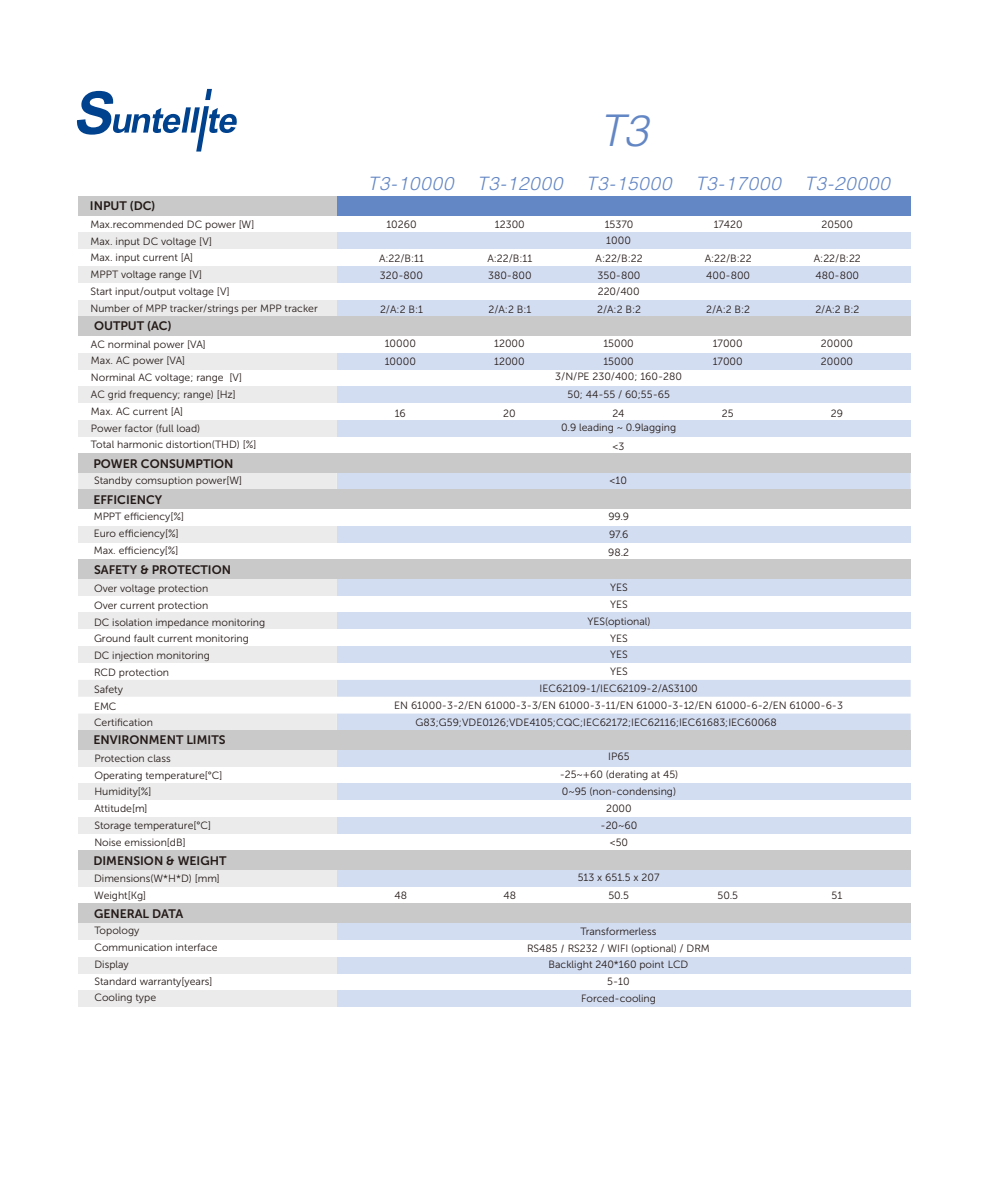
<style>
.page{position:relative;width:993px;height:1191px;background:#fff}
.page>*{position:absolute;margin:0;border:0;box-sizing:border-box;transform-origin:0 0}
.t1{font:italic 300 43.75px "Helvetica";color:#6386c4}
.t2{font:italic 300 18.55px "Helvetica";letter-spacing:.055em;color:#6386c4}
.t3{font:12.25px "Museo Sans 700";color:#231916}
.t4{font:10.5px/16.8px "Museo Sans 300";color:#231916}
.s1{font-family:"DF Hei GB W5"}
</style>
<div class="page">
<div style="left:337px;top:232px;width:573px;height:17px;background:#d3ddf1"></div>
<div style="left:337px;top:266px;width:573px;height:17px;background:#d3ddf1"></div>
<div style="left:337px;top:300px;width:573px;height:16px;background:#d3ddf1"></div>
<div style="left:337px;top:579px;width:573px;height:16px;background:#d3ddf1"></div>
<div style="left:337px;top:420px;width:573px;height:17px;background:#d3ddf1"></div>
<div style="left:337px;top:386px;width:573px;height:17px;background:#d3ddf1"></div>
<div style="left:337px;top:352px;width:573px;height:17px;background:#d3ddf1"></div>
<div style="left:337px;top:526px;width:573px;height:17px;background:#d3ddf1"></div>
<div style="left:337px;top:612px;width:573px;height:17px;background:#d3ddf1"></div>
<div style="left:337px;top:646px;width:573px;height:17px;background:#d3ddf1"></div>
<div style="left:337px;top:196px;width:573px;height:19px;background:#6386c4"></div>
<div style="left:337px;top:783px;width:573px;height:17px;background:#d3ddf1"></div>
<div style="left:337px;top:817px;width:573px;height:17px;background:#d3ddf1"></div>
<div style="left:337px;top:749px;width:573px;height:17px;background:#d3ddf1"></div>
<div style="left:337px;top:870px;width:573px;height:17px;background:#d3ddf1"></div>
<div style="left:337px;top:923px;width:573px;height:16px;background:#d3ddf1"></div>
<div style="left:337px;top:956px;width:573px;height:17px;background:#d3ddf1"></div>
<div style="left:337px;top:990px;width:573px;height:17px;background:#d3ddf1"></div>
<div style="left:78px;top:579px;width:259px;height:16px;background:#ebebeb"></div>
<div style="left:78px;top:232px;width:259px;height:17px;background:#ebebeb"></div>
<div style="left:78px;top:266px;width:259px;height:17px;background:#ebebeb"></div>
<div style="left:78px;top:300px;width:259px;height:16px;background:#ebebeb"></div>
<div style="left:78px;top:420px;width:259px;height:17px;background:#ebebeb"></div>
<div style="left:78px;top:386px;width:259px;height:17px;background:#ebebeb"></div>
<div style="left:78px;top:352px;width:259px;height:17px;background:#ebebeb"></div>
<svg style="left:78px;top:473px;width:832px;height:17px;background:#d9dfec"></svg>
<div style="left:78px;top:526px;width:259px;height:17px;background:#ebebeb"></div>
<div style="left:78px;top:612px;width:259px;height:17px;background:#ebebeb"></div>
<div style="left:78px;top:646px;width:259px;height:17px;background:#ebebeb"></div>
<svg style="left:78px;top:680px;width:832px;height:16px;background:#dae1ef"></svg>
<svg style="left:78px;top:713px;width:832px;height:17px;background:#dbe2ef"></svg>
<div style="left:78px;top:783px;width:259px;height:17px;background:#ebebeb"></div>
<div style="left:78px;top:817px;width:259px;height:17px;background:#ebebeb"></div>
<div style="left:78px;top:749px;width:259px;height:17px;background:#ebebeb"></div>
<div style="left:78px;top:870px;width:259px;height:17px;background:#ebebeb"></div>
<div style="left:78px;top:923px;width:259px;height:16px;background:#ebebeb"></div>
<div style="left:78px;top:956px;width:259px;height:17px;background:#ebebeb"></div>
<div style="left:78px;top:990px;width:259px;height:17px;background:#ebebeb"></div>
<div style="left:78px;top:196px;width:259px;height:19px;background:#c9c9ca"></div>
<div style="left:78px;top:453px;width:832px;height:20px;background:#c9c9ca"></div>
<div style="left:78px;top:490px;width:832px;height:19px;background:#c9c9ca"></div>
<div style="left:78px;top:559px;width:832px;height:20px;background:#c9c9ca"></div>
<div style="left:78px;top:730px;width:832px;height:19px;background:#c9c9ca"></div>
<div style="left:78px;top:850px;width:832px;height:20px;background:#c9c9ca"></div>
<div style="left:78px;top:903px;width:832px;height:20px;background:#c9c9ca"></div>
<div style="left:78px;top:316px;width:832px;height:20px;background:#c9c9ca"></div>
<svg style="left:77px;top:89px;width:160px;height:62px"></svg>
<p class="t3" style="left:90px;top:200px;width:67px">INPUT (DC)</p>
<p class="t4" style="left:90px;top:217px;width:229px">Max.recommended DC power [W]<br>Max. input DC voltage [V]<br>Max. input current [A]<br>MPPT voltage range [V]<br>Start input/output voltage [V]<br>Number of MPP tracker/strings per MPP tracker</p>
<p class="t3" style="left:94px;top:321px;width:79px">OUTPUT (AC)</p>
<p class="t4" style="left:91px;top:337px;width:167px">AC norminal power [VA]<br>Max. AC power [VA]<br>Norminal AC voltage; range [V]<br>AC grid frequency; range) [Hz]<br>Max. AC current [A]<br>Power factor (full load)<br>Total harmonic distortion(THD) [%]</p>
<p class="t3" style="left:93px;top:458px;width:142px">POWER CONSUMPTION</p>
<p class="t3" style="left:93px;top:494px;width:70px">EFFICIENCY</p>
<p class="t4" style="left:94px;top:473px;width:150px">Standby comsuption power[W]</p>
<p class="t4" style="left:94px;top:509px;width:92px">MPPT efficiency[%]<br>Euro efficiency[%]<br>Max. efficiency[%]</p>
<p class="t3" style="left:94px;top:564px;width:138px">SAFETY &amp; PROTECTION</p>
<p class="t4" style="left:94px;top:581px;width:173px">Over voltage protection<br>Over current protection<br>DC isolation impedance monitoring<br>Ground fault current monitoring<br>DC injection monitoring<br>RCD protection<br>Safety<br>EMC<br>Certification</p>
<p class="t3" style="left:93px;top:735px;width:133px">ENVIRONMENT LIMITS</p>
<p class="t4" style="left:94px;top:751px;width:129px">Protection class<br>Operating temperature[°C]<br>Humidity[%]<br>Attitude[m]<br>Storage temperature[°C]<br>Noise emission[dB]</p>
<p class="t4" style="left:94px;top:871px;width:127px">Dimensions(W*H*D) [mm]<br>Weight[Kg]</p>
<p class="t3" style="left:93px;top:855px;width:134px">DIMENSION &amp; WEIGHT</p>
<p class="t3" style="left:94px;top:908px;width:91px">GENERAL DATA</p>
<p class="t4" style="left:94px;top:923px;width:125px">Topology<br>Communication interface<br>Display<br>Standard warranty[years]<br>Cooling type</p>
<h1 class="t1" style="left:599px;top:114px;width:50px">T3</h1>
<h2 class="t2" style="left:368px;top:177px;width:87px">T3-10000</h2>
<h2 class="t2" style="left:477px;top:177px;width:87px">T3-12000</h2>
<h2 class="t2" style="left:586px;top:177px;width:87px">T3-15000</h2>
<h2 class="t2" style="left:695px;top:177px;width:87px">T3-17000</h2>
<h2 class="t2" style="left:804px;top:177px;width:87px">T3-20000</h2>
<p class="t4" style="left:386px;top:217px;width:32px">10260</p>
<p class="t4" style="left:379px;top:251px;width:47px">A:22/B:11<br>320-800</p>
<p class="t4" style="left:380px;top:302px;width:44px">2/A:2 B:1</p>
<p class="t4" style="left:821px;top:217px;width:33px">20500</p>
<p class="t4" style="left:813px;top:250px;width:49px">A:22/B:22<br>480-800</p>
<p class="t4" style="left:815px;top:301px;width:45px">2/A:2 B:2</p>
<p class="t4" style="left:495px;top:217px;width:31px">12300</p>
<p class="t4" style="left:487px;top:250px;width:46px">A:22/B:11<br>380-800</p>
<p class="t4" style="left:488px;top:301px;width:44px">2/A:2 B:1</p>
<p class="t4" style="left:604px;top:217px;width:30px">15370</p>
<p class="t4" style="left:595px;top:250px;width:49px">A:22/B:22<br>350-800</p>
<p class="t4" style="left:597px;top:301px;width:45px">2/A:2 B:2</p>
<p class="t4" style="left:713px;top:217px;width:30px">17420</p>
<p class="t4" style="left:704px;top:250px;width:49px">A:22/B:22<br>400-800</p>
<p class="t4" style="left:706px;top:301px;width:45px">2/A:2 B:2</p>
<p class="t4" style="left:606px;top:233px;width:26px">1000</p>
<p class="t4" style="left:597px;top:283px;width:43px">220/400</p>
<p class="t4" style="left:384px;top:335px;width:33px;line-height:17.7px">10000<br>10000</p>
<p class="t4" style="left:394px;top:406px;width:13px">16</p>
<p class="t4" style="left:494px;top:335px;width:32px;line-height:17.7px">12000<br>12000</p>
<p class="t4" style="left:503px;top:406px;width:14px">20</p>
<p class="t4" style="left:603px;top:335px;width:32px;line-height:17.7px">15000<br>15000</p>
<p class="t4" style="left:555px;top:369px;width:128px;line-height:17.5px;text-align:center">3/N/PE 230/400; 160-280<br>50; 44-55 / 60;55-65</p>
<p class="t4" style="left:612px;top:406px;width:13px">24</p>
<p class="t4" style="left:561px;top:420px;width:116px">0.9 leading ~ 0.9lagging</p>
<p class="t4" style="left:612px;top:439px;width:13px">&lt;3</p>
<p class="t4" style="left:609px;top:473px;width:19px">&lt;10</p>
<p class="t4" style="left:608px;top:509px;width:22px;line-height:17.7px;text-align:justify">99.9<br>97.6<br>98.2</p>
<p class="t4" style="left:587px;top:580px;width:65px;text-align:center">YES<br>YES<br>YES(optional)<br>YES<br>YES<br>YES</p>
<p class="t4" style="left:712px;top:335px;width:32px;line-height:17.7px">17000<br>17000</p>
<p class="t4" style="left:721px;top:406px;width:13px">25</p>
<p class="t4" style="left:820px;top:335px;width:34px;line-height:17.7px">20000<br>20000</p>
<p class="t4" style="left:830px;top:406px;width:14px">29</p>
<p class="t4" style="left:394px;top:680px;width:450px;line-height:17.7px;text-align:center">IEC62109-1/IEC62109-2/AS3100<br>EN 61000-3-2/EN 61000-3-3/EN 61000-3-11/EN 61000-3-12/EN 61000-6-2/EN 61000-6-3</p>
<p class="t4" style="left:415px;top:715px;width:362px">G83;G59;VDE0126;VDE4105;CQC;IEC62172;IEC62116;IEC61683;IEC60068</p>
<p class="t4" style="left:559px;top:749px;width:120px;text-align:center">IP65<br>-25~+60 (derating at 45)<br>0~95 (non-condensing)<br>2000<br>-20~60<br>&lt;50</p>
<p class="t4" style="left:577px;top:870px;width:83px">513 x 651.5 x 207</p>
<p class="t4" style="left:394px;top:888px;width:14px">48</p>
<p class="t4" style="left:503px;top:888px;width:14px">48</p>
<p class="t4" style="left:608px;top:888px;width:22px">50.5</p>
<p class="t4" style="left:717px;top:888px;width:22px">50.5</p>
<p class="t4" style="left:831px;top:888px;width:12px">51</p>
<p class="t4" style="left:527px;top:924px;width:184px;text-align:center">Transformerless<br>RS485 <span class="s1">/</span> RS232 / WIFI (optional) / DRM<br>Backlight 240*160 point LCD<br>5-10<br>Forced-cooling</p>
</div>
